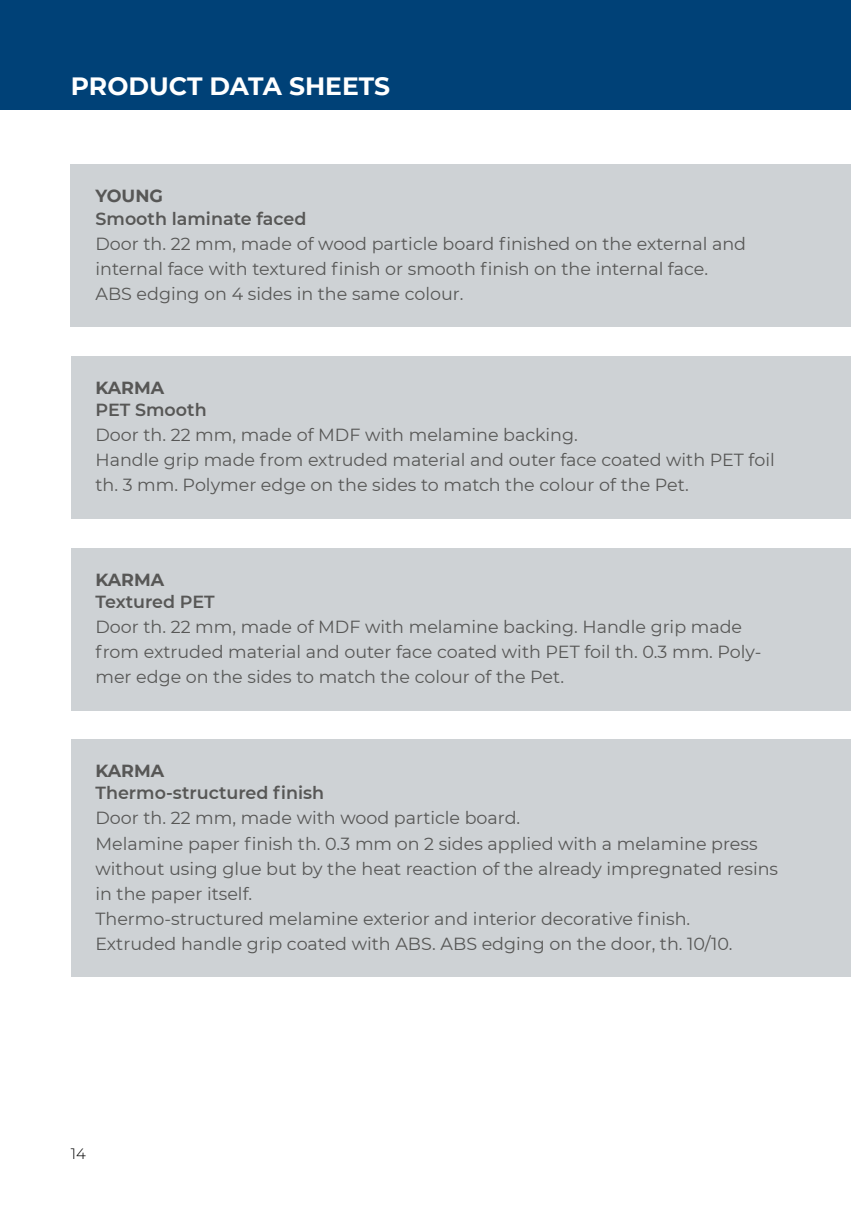
<style>
.page{position:relative;width:851px;height:1205px;background:#fff}
.page>*{position:absolute;margin:0;border:0;box-sizing:border-box;transform-origin:0 0}
.t1{font:700 25px "Montserrat";color:#fff}
.t2{font:17.5px/25px "Montserrat";color:#575756}
.t3{font:600 17.5px "Montserrat";color:#575756}
.t4{font:700 17.5px "Montserrat";color:#575756}
.t5{font:300 15px "Montserrat";color:#000}
</style>
<div class="page">
<div style="left:0;top:0;width:850px;height:110px;background:#004177"></div>
<div style="left:71px;top:165px;width:779px;height:162px;background:#ced2d5"></div>
<div style="left:71px;top:356px;width:779px;height:162px;background:#ced2d5"></div>
<div style="left:71px;top:548px;width:779px;height:162px;background:#ced2d5"></div>
<div style="left:71px;top:739px;width:779px;height:238px;background:#ced2d5"></div>
<h1 class="t1" style="left:71px;top:68px;width:320px">PRODUCT DATA SHEETS</h1>
<p class="t4" style="left:95px;top:183px;width:69px">YOUNG</p>
<p class="t3" style="left:95px;top:206px;width:212px">Smooth laminate faced</p>
<p class="t2" style="left:95px;top:230px;width:652px">Door th. 22 mm, made of wood particle board finished on the external and internal face with textured finish or smooth finish on the internal face.<br>ABS edging on 4 sides in the same colour.</p>
<p class="t4" style="left:95px;top:375px;width:70px">KARMA</p>
<p class="t3" style="left:95px;top:398px;width:113px">PET Smooth</p>
<p class="t2" style="left:95px;top:422px;width:680px">Door th. 22 mm, made of MDF with melamine backing.<br>Handle grip made from extruded material and outer face coated with PET foil th. 3 mm. Polymer edge on the sides to match the colour of the Pet.</p>
<p class="t4" style="left:95px;top:567px;width:70px">KARMA</p>
<p class="t3" style="left:95px;top:589px;width:121px">Textured PET</p>
<p class="t2" style="left:95px;top:614px;width:667px">Door th. 22 mm, made of MDF with melamine backing. Handle grip made from extruded material and outer face coated with PET foil th. 0.3 mm. Poly&shy;mer edge on the sides to match the colour of the Pet.</p>
<p class="t4" style="left:95px;top:758px;width:70px">KARMA</p>
<p class="t3" style="left:95px;top:781px;width:230px">Thermo-structured finish</p>
<p class="t2" style="left:95px;top:805px;width:684px">Door th. 22 mm, made with wood particle board.<br>Melamine paper finish th. 0.3 mm on 2 sides applied with a melamine press without using glue but by the heat reaction of the already impregnated resins in the paper itself.<br>Thermo-structured melamine exterior and interior decorative finish.<br>Extruded handle grip coated with ABS. ABS edging on the door, th. 10/10.</p>
<p class="t5" style="left:71px;top:1143px;width:17px">14</p>
</div>
